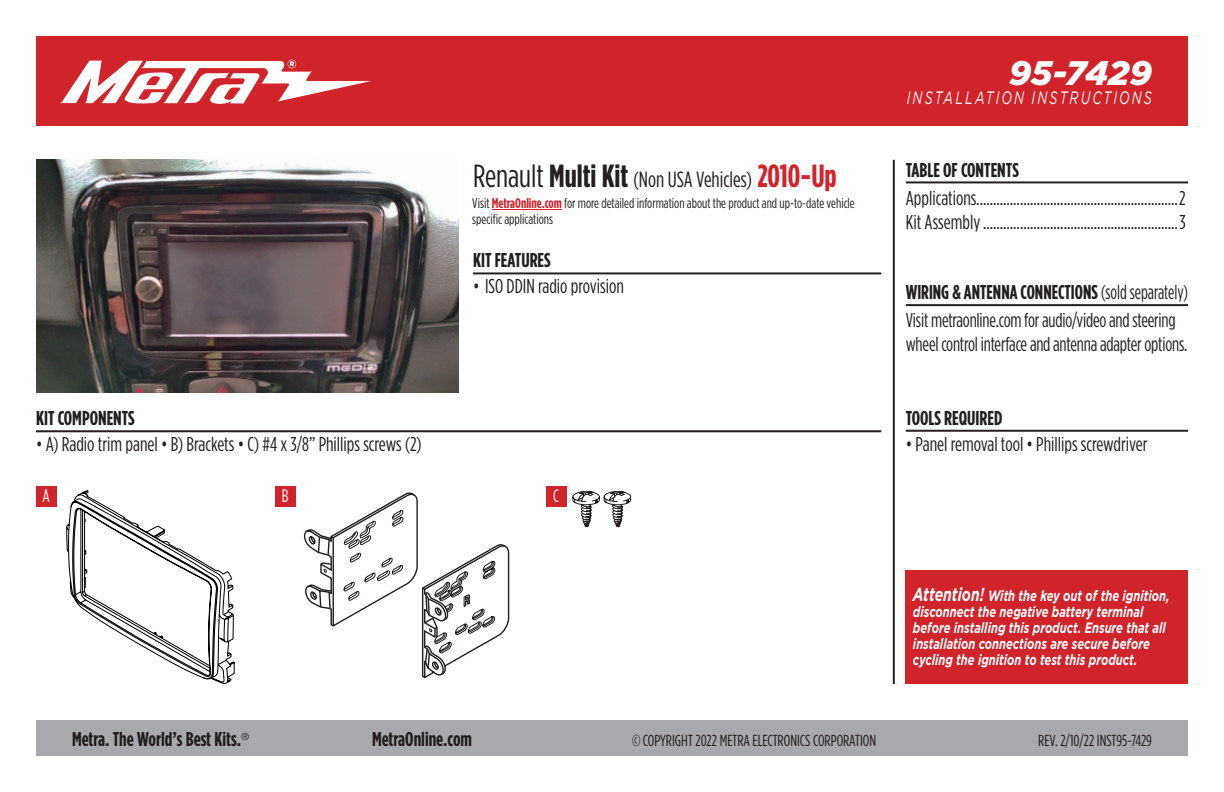
<style>
.page{position:relative;width:1224px;height:792px;background:#fff}
.page>*{position:absolute;margin:0;border:0;box-sizing:border-box;transform-origin:0 0}
.t1{font:italic 900 34px "Gotham";color:#fff}
.t2{font:22px "Gotham Condensed";color:#231f20}
.t3{font:20px/24px "Gotham Condensed";letter-spacing:-.005em;color:#231f20}
.t4{font:700 20px "Gotham Condensed";color:#231f20}
.t5{font:20px/28px "Gotham Condensed";letter-spacing:-.005em;color:#231f20;scale:.9 1}
.t6{font:20px "Gotham Condensed";letter-spacing:-.005em;color:#231f20;scale:.95 1}
.t7{font:italic 18px "Gotham";letter-spacing:.165em;color:#fff;scale:.7 1}
.t8{font:18px "Gotham Condensed";color:#fff}
.t9{font:16px "Gotham Condensed";color:#231f20}
.t10{font:italic 700 15px/16px "Gotham";color:#fff;scale:.74 1}
.t11{font:14px/16px "Gotham Condensed";color:#231f20}
.s1{font-size:32px}
.s2{font-weight:700;font-size:32px}
.s3{font-weight:700;font-size:32px;color:#d1232a}
.s4{font-weight:700;color:#d1232a}
.s5{font-weight:700}
.s6{font-size:18.8px}
</style>
<div class="page">
<div style="left:36px;top:720px;width:1152px;height:36px;background:#a8a9ad"></div>
<hr style="left:893px;top:160px;width:2px;height:524px;background:#231f20">
<img style="left:36px;top:160px;width:423px;height:232px">
<div style="left:36px;top:36px;width:1152px;height:90px;background:#d1232a"></div>
<svg style="left:60px;top:60px;width:311px;height:44px"></svg>
<div style="left:906px;top:570px;width:282px;height:114px;background:#d1232a"></div>
<hr style="left:473px;top:272px;width:408px;height:2px;background:#231f20">
<hr style="left:36px;top:430px;width:845px;height:2px;background:#231f20">
<hr style="left:906px;top:430px;width:282px;height:2px;background:#231f20">
<hr style="left:906px;top:304px;width:282px;height:2px;background:#231f20">
<hr style="left:906px;top:181px;width:282px;height:2px;background:#231f20">
<svg style="left:66px;top:490px;width:169px;height:194px"></svg>
<svg style="left:304px;top:492px;width:205px;height:186px"></svg>
<svg style="left:573px;top:491px;width:59px;height:36px"></svg>
<div style="left:36px;top:487px;width:21px;height:20px;background:#d1232a"></div>
<div style="left:275px;top:487px;width:21px;height:20px;background:#d1232a"></div>
<div style="left:546px;top:487px;width:20px;height:20px;background:#d1232a"></div>
<hr style="left:492px;top:209px;width:70px;height:1px;background:#d1232a">
<h1 class="t1" style="left:1009px;top:53px;width:144px">95-7429</h1>
<p class="t2" style="left:473px;top:167px;width:365px"><span class="s1">Renault</span> <span class="s2">Multi Kit</span> (Non USA Vehicles) <span class="s3">2010-Up</span></p>
<p class="t11" style="left:472px;top:195px;width:384px">Visit <span class="s4">MetraOnline.com</span> for more detailed information about the product and up-to-date vehicle specific applications</p>
<p class="t4" style="left:36px;top:407px;width:100px">KIT COMPONENTS</p>
<p class="t3" style="left:36px;top:432px;width:387px">• A) Radio trim panel • B) Brackets • C) #4 x 3/8” Phillips screws (2)</p>
<p class="t4" style="left:473px;top:249px;width:79px">KIT FEATURES</p>
<p class="t3" style="left:473px;top:274px;width:152px">• ISO DDIN radio provision</p>
<p class="t8" style="left:43px;top:486px;width:9px">A</p>
<p class="t8" style="left:282px;top:486px;width:8px">B</p>
<p class="t8" style="left:553px;top:486px;width:7px">C</p>
<p class="t7" style="left:907px;top:88px;width:352px">INSTALLATION INSTRUCTIONS</p>
<p class="t4" style="left:906px;top:158px;width:115px">TABLE OF CONTENTS</p>
<p class="t3" style="left:906px;top:185px;width:281px">Applications............................................................2<br>Kit Assembly..........................................................3</p>
<p class="t5" style="left:906px;top:278px;width:315px"><span class="s5">WIRING &amp; ANTENNA CONNECTIONS</span> (sold separately)<br>Visitmetraonline.comforaudio/videoandsteering</p>
<p class="t6" style="left:906px;top:333px;width:298px">wheel control interfaceandantennaadapteroptions.</p>
<p class="t4" style="left:906px;top:407px;width:98px">TOOLS REQUIRED</p>
<p class="t3" style="left:906px;top:431px;width:243px">• Panel removal tool • Phillips screwdriver</p>
<p class="t10" style="left:913px;top:587px;width:348px"><span class="s6">Attention!</span> With the key out of the ignition, disconnect the negative battery terminal before installing this product. Ensure that all installation connections are secure before cycling the ignition to test this product.</p>
<p class="t4" style="left:72px;top:728px;width:179px">Metra. The World’s Best Kits.<sup>®</sup></p>
<p class="t4" style="left:372px;top:728px;width:102px">MetraOnline.com</p>
<p class="t9" style="left:632px;top:732px;width:246px">© COPYRIGHT 2022 METRA ELECTRONICS CORPORATION</p>
<p class="t9" style="left:1038px;top:732px;width:115px">REV. 2/10/22 INST95-7429</p>
</div>
